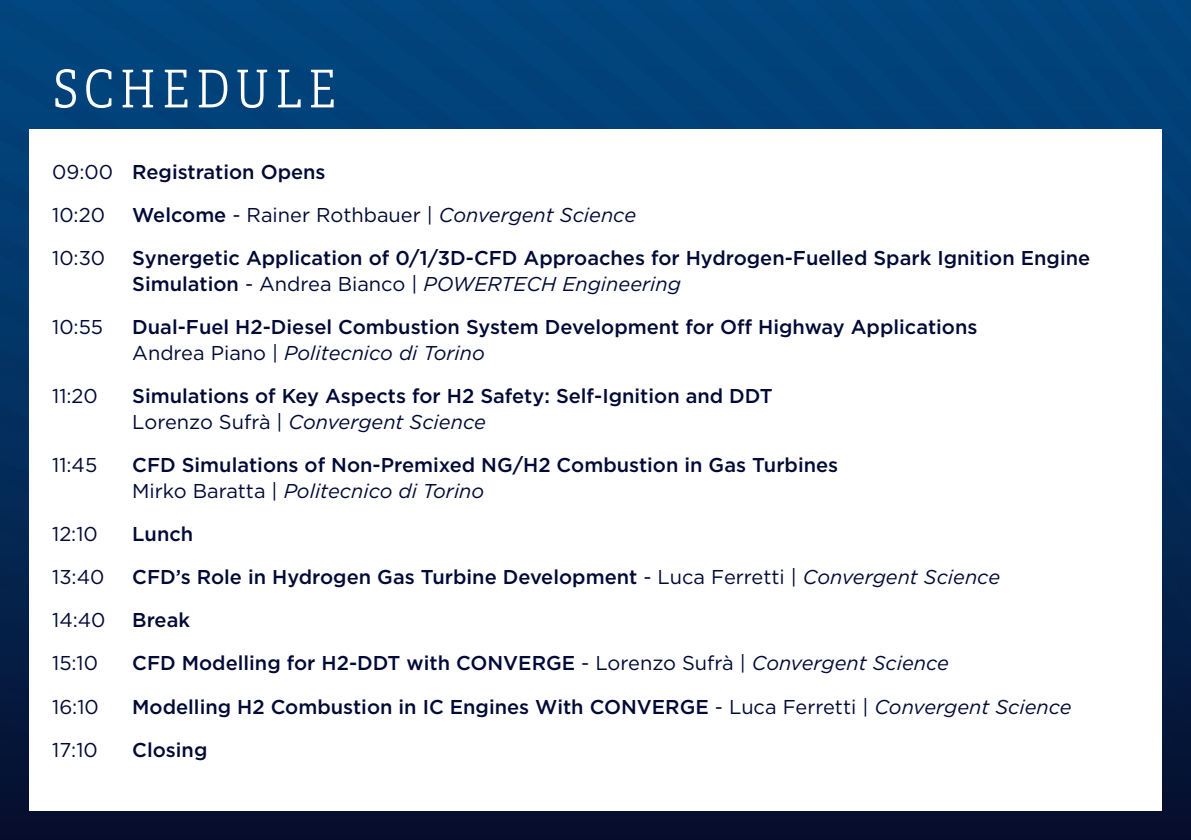
<style>
.page{position:relative;width:1191px;height:840px;background:#fff}
.page>*{position:absolute;margin:0;border:0;box-sizing:border-box;transform-origin:0 0}
.t1{font:300 52px "Adelle Condensed";letter-spacing:.11em;color:#fff}
.schedule{font:500 20px/26px "Gotham";color:#010936}
.schedule-2{font:20px "Gotham";color:#010936}
.s1{font-weight:400}
.s2{font-weight:500}
.s3{font-style:italic}
.s4{font-weight:400;font-style:italic}
</style>
<div class="page">
<img style="left:0;top:0;width:1191px;height:839px">
<div style="left:29px;top:129px;width:1132px;height:681px;background:#fff"></div>
<p class="t1" style="left:53px;top:58px;width:285px">SCHEDULE</p>
<p class="schedule" style="left:52px;top:158px;width:275px"><span class="s1">09:00</span> Registration Opens</p>
<p class="schedule-2" style="left:52px;top:202px;width:54px">10:20</p>
<p class="schedule-2" style="left:132px;top:202px;width:505px"><span class="s2">Welcome</span> - Rainer Rothbauer | <span class="s3">Convergent Science</span></p>
<p class="schedule-2" style="left:52px;top:245px;width:55px">10:30</p>
<p class="schedule" style="left:132px;top:244px;width:959px">Synergetic Application of 0/1/3D-CFD Approaches for Hydrogen-Fuelled Spark Ignition Engine<br>Simulation <span class="s1">- Andrea Bianco |</span> <span class="s4">POWERTECH Engineering</span></p>
<p class="schedule-2" style="left:52px;top:314px;width:53px">10:55</p>
<p class="schedule" style="left:132px;top:313px;width:846px">Dual-Fuel H2-Diesel Combustion System Development for Off Highway Applications<br><span class="s1">Andrea Piano |</span> <span class="s4">Politecnico di Torino</span></p>
<p class="schedule-2" style="left:52px;top:383px;width:47px">11:20</p>
<p class="schedule" style="left:132px;top:382px;width:642px">Simulations of Key Aspects for H2 Safety: Self-Ignition and DDT<br><span class="s1">Lorenzo Sufrà |</span> <span class="s4">Convergent Science</span></p>
<p class="schedule-2" style="left:52px;top:452px;width:47px">11:45</p>
<p class="schedule" style="left:132px;top:451px;width:707px">CFD Simulations of Non-Premixed NG/H2 Combustion in Gas Turbines<br><span class="s1">Mirko Baratta |</span> <span class="s4">Politecnico di Torino</span></p>
<p class="schedule-2" style="left:52px;top:521px;width:47px">12:10</p>
<p class="schedule" style="left:132px;top:520px;width:62px">Lunch</p>
<p class="schedule-2" style="left:52px;top:564px;width:54px">13:40</p>
<p class="schedule" style="left:132px;top:563px;width:869px">CFD’s Role in Hydrogen Gas Turbine Development <span class="s1">- Luca Ferretti |</span> <span class="s4">Convergent Science</span></p>
<p class="schedule-2" style="left:52px;top:607px;width:55px">14:40</p>
<p class="schedule" style="left:132px;top:606px;width:59px">Break</p>
<p class="schedule-2" style="left:52px;top:650px;width:47px">15:10</p>
<p class="schedule" style="left:132px;top:649px;width:818px">CFD Modelling for H2-DDT with CONVERGE <span class="s1">- Lorenzo Sufrà |</span> <span class="s4">Convergent Science</span></p>
<p class="schedule-2" style="left:52px;top:693px;width:48px">16:10</p>
<p class="schedule" style="left:132px;top:692px;width:941px">Modelling H2 Combustion in IC Engines With CONVERGE <span class="s1">- Luca Ferretti |</span> <span class="s4">Convergent Science</span></p>
<p class="schedule-2" style="left:52px;top:736px;width:47px">17:10</p>
<p class="schedule" style="left:132px;top:735px;width:77px">Closing</p>
</div>
